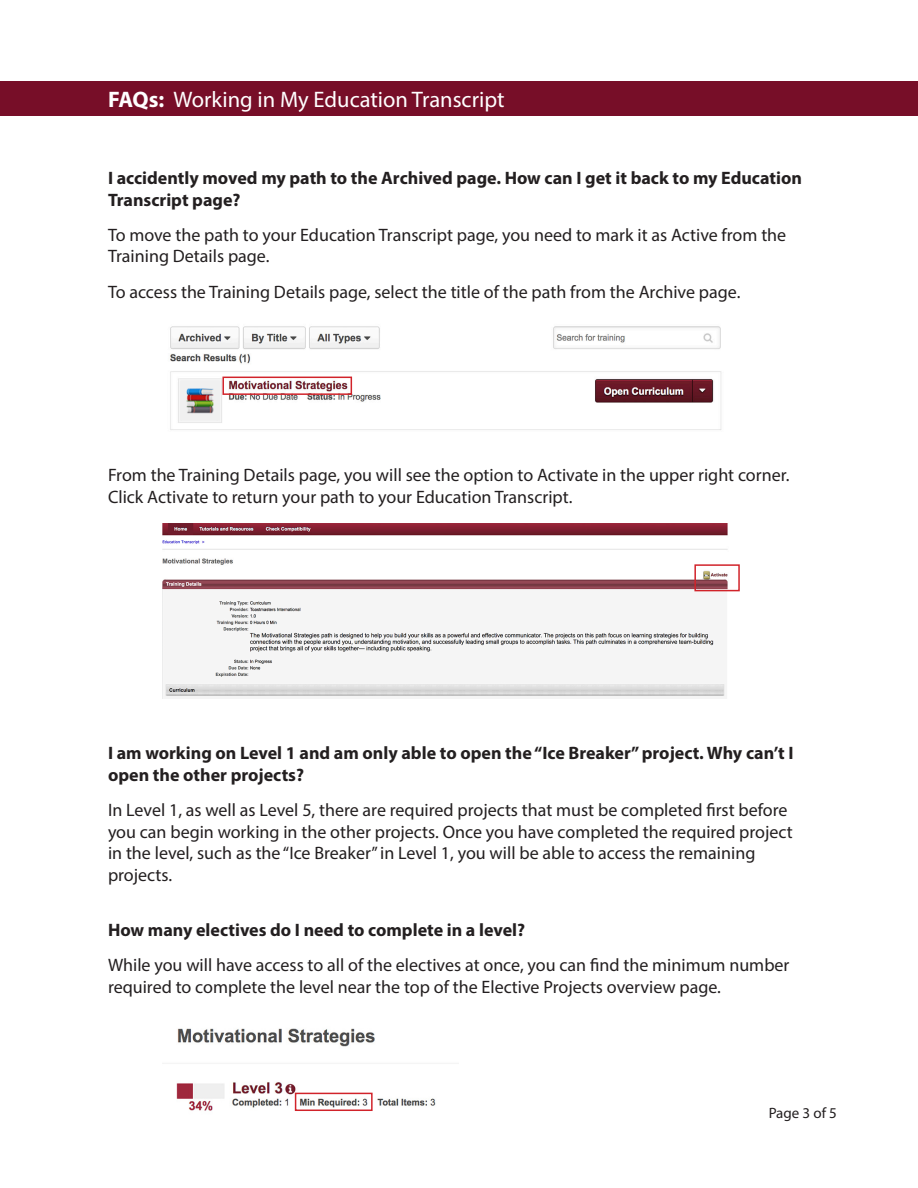
<style>
.page{position:relative;width:918px;height:1188px;background:#fff}
.page>*{position:absolute;margin:0;border:0;box-sizing:border-box;transform-origin:0 0}
.t1{font:22.5px "Myriad Pro";color:#fff}
.body{font:18px/21.6px "Myriad Pro";color:#231f20}
.questions{font:700 18px/21.6px "Myriad Pro";color:#231f20}
.t2{font:15px "Myriad Pro";color:#231f20}
.s1{font-weight:700}
</style>
<div class="page">
<div style="left:0;top:81px;width:918px;height:35px;background:#770e28"></div>
<img style="left:170px;top:326px;width:552px;height:104px">
<div style="left:222px;top:377px;width:130px;height:18px;border:2px solid #d1232a"></div>
<img style="left:162px;top:524px;width:567px;height:175px">
<div style="left:694px;top:564px;width:46px;height:27px;border:2px solid #d1232a"></div>
<img style="left:163px;top:1028px;width:273px;height:83px">
<div style="left:295px;top:1093px;width:78px;height:18px;border:2px solid #d1232a"></div>
<p class="t1" style="left:108px;top:85px;width:398px"><span class="s1">FAQs:</span> Working in My Education Transcript</p>
<p class="questions" style="left:108px;top:167px;width:696px">I accidently moved my path to the Archived page. How can I get it back to my Education<br>Transcript page?</p>
<p class="body" style="left:108px;top:224px;width:680px">To move the path to your Education Transcript page, you need to mark it as Active from the<br>Training Details page.</p>
<p class="body" style="left:108px;top:280px;width:634px">To access the Training Details page, select the title of the path from the Archive page.</p>
<p class="body" style="left:108px;top:464px;width:683px">From the Training Details page, you will see the option to Activate in the upper right corner.<br>Click Activate to return your path to your Education Transcript.</p>
<p class="questions" style="left:108px;top:742px;width:687px">I am working on Level 1 and am only able to open the “Ice Breaker” project. Why can’t I open the other projects?</p>
<p class="body" style="left:108px;top:799px;width:686px">In Level 1, as well as Level 5, there are required projects that must be completed first before you can begin working in the other projects. Once you have completed the required project in the level, such as the “Ice Breaker” in Level 1, you will be able to access the remaining projects.</p>
<p class="questions" style="left:108px;top:919px;width:419px">How many electives do I need to complete in a level?</p>
<p class="body" style="left:108px;top:954px;width:683px">While you will have access to all of the electives at once, you can find the minimum number required to complete the level near the top of the Elective Projects overview page.</p>
<p class="t2" style="left:769px;top:1104px;width:70px">Page 3 of 5</p>
</div>
